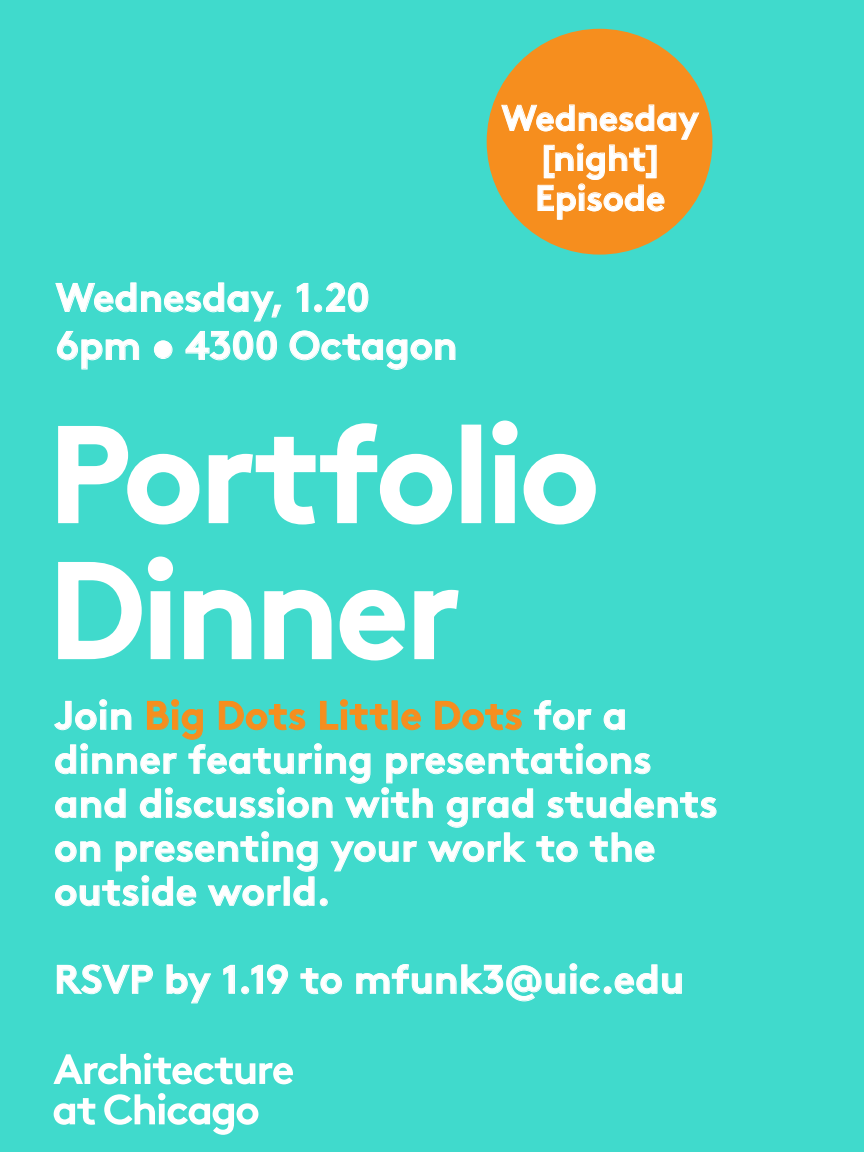
<style>
.page{position:relative;width:864px;height:1152px;background:#40dacc}
.page>*{position:absolute;margin:0;border:0;box-sizing:border-box;transform-origin:0 0}
.t1{font:700 136px/136px "Brown Pro";letter-spacing:-.025em;color:#fff}
.t2{font:700 40px/44px "Brown Pro";letter-spacing:-.005em;color:#fff}
.t3{font:700 36px/40px "Brown Pro";letter-spacing:-.005em;color:#fff;text-align:center}
.s1{color:#f68e1e}
</style>
<div class="page">
<svg style="left:55px;top:283px;width:226px;height:39px"></svg>
<svg style="left:297px;top:283px;width:11px;height:29px"></svg>
<div style="left:314px;top:305px;width:8px;height:7px;border:1px solid #fff;border-radius:50%"></div>
<svg style="left:326px;top:283px;width:42px;height:29px"></svg>
<svg style="left:57px;top:331px;width:82px;height:39px"></svg>
<div style="left:154px;top:341px;width:18px;height:18px;border:1px solid #fff;border-radius:50%"></div>
<svg style="left:186px;top:331px;width:91px;height:29px"></svg>
<svg style="left:289px;top:331px;width:166px;height:39px"></svg>
<div style="left:487px;top:29px;width:225px;height:226px;background:#f68e1e;border-radius:50%"></div>
<svg style="left:58px;top:426px;width:142px;height:99px"></svg>
<svg style="left:208px;top:423px;width:245px;height:102px"></svg>
<div style="left:462px;top:425px;width:19px;height:98px;border:2px solid #fff"></div>
<svg style="left:492px;top:420px;width:104px;height:105px"></svg>
<svg style="left:58px;top:556px;width:115px;height:104px"></svg>
<svg style="left:184px;top:589px;width:68px;height:71px"></svg>
<svg style="left:264px;top:589px;width:68px;height:71px"></svg>
<svg style="left:339px;top:589px;width:66px;height:72px"></svg>
<svg style="left:414px;top:589px;width:45px;height:71px"></svg>
<div style="left:100px;top:699px;width:7px;height:8px;border:1px solid #fff;border-radius:50%"></div>
<div style="left:172px;top:699px;width:7px;height:8px;border:1px solid #f68e1e;border-radius:50%"></div>
<div style="left:340px;top:699px;width:8px;height:8px;border:1px solid #f68e1e;border-radius:50%"></div>
<svg style="left:54px;top:700px;width:663px;height:206px"></svg>
<div style="left:320px;top:898px;width:8px;height:8px;border:1px solid #fff;border-radius:50%"></div>
<svg style="left:57px;top:964px;width:96px;height:30px"></svg>
<svg style="left:167px;top:964px;width:44px;height:40px"></svg>
<svg style="left:223px;top:965px;width:12px;height:29px"></svg>
<div style="left:241px;top:986px;width:8px;height:8px;border:1px solid #fff;border-radius:50%"></div>
<svg style="left:251px;top:964px;width:37px;height:30px"></svg>
<svg style="left:301px;top:968px;width:41px;height:26px"></svg>
<svg style="left:356px;top:964px;width:209px;height:37px"></svg>
<div style="left:570px;top:963px;width:7px;height:8px;border:1px solid #fff;border-radius:50%"></div>
<svg style="left:580px;top:973px;width:20px;height:21px"></svg>
<div style="left:604px;top:986px;width:7px;height:8px;border:1px solid #fff;border-radius:50%"></div>
<svg style="left:615px;top:964px;width:67px;height:30px"></svg>
<svg style="left:54px;top:1093px;width:204px;height:42px"></svg>
<svg style="left:53px;top:1053px;width:240px;height:31px"></svg>
<svg style="left:500px;top:104px;width:200px;height:116px"></svg>
<p class="t2" style="left:56px;top:269px;width:404px;line-height:48px">Wednesday, 1.20<br>6pm • 4300 Octagon</p>
<p class="t3" style="left:501px;top:94px;width:199px">Wednesday [night]<br>Episode</p>
<h1 class="t1" style="left:48px;top:392px;width:553px">Portfolio<br>Dinner</h1>
<p class="t2" style="left:54px;top:689px;width:665px">Join <span class="s1">Big Dots Little Dots</span> for a dinner featuring presentations and discussion with grad students on presenting your work to the outside world.</p>
<p class="t2" style="left:54px;top:953px;width:632px">RSVP by 1.19 to mfunk3@uic.edu</p>
</div>
